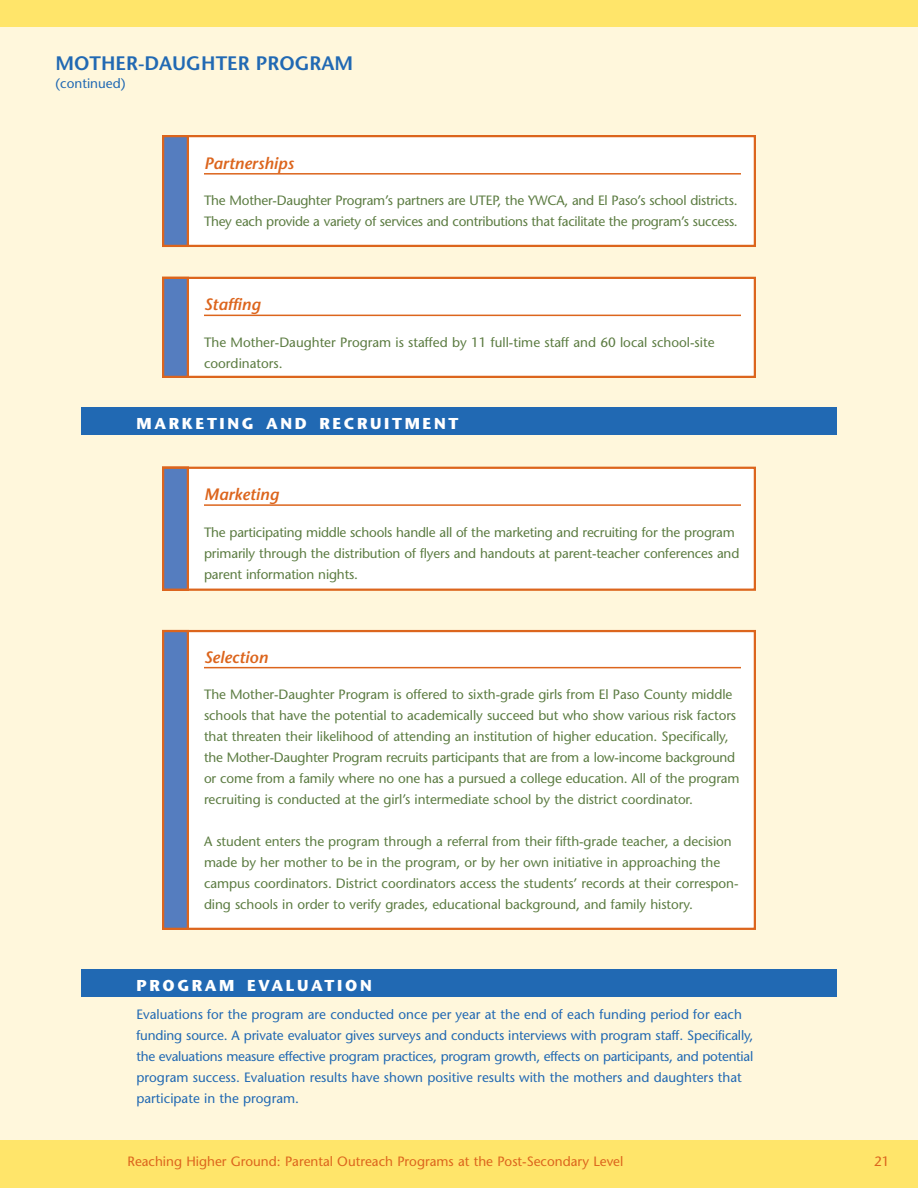
<style>
.page{position:relative;width:918px;height:1188px;background:#fff7dc}
.page>*{position:absolute;margin:0;border:0;box-sizing:border-box;transform-origin:0 0}
.t1{font:600 19.5px "Stone Sans";color:#2169b3}
.t2{font:italic 600 16.5px "Stone Sans";color:#dc651d}
.t3{font:700 15.75px "Stone Sans";letter-spacing:.17em;color:#fff}
.t4{font:13.5px/21px "Stone Sans";letter-spacing:-.005em;color:#5c7c42}
.t5{font:13.5px/21px "Stone Sans";color:#2169b3}
.t6{font:13.5px/21px "Stone Sans";letter-spacing:-.025em;color:#5c7c42}
.t7{font:13.5px "Stone Sans";color:#dc651d}
</style>
<div class="page">
<div style="left:163px;top:136px;width:592px;height:110px;background:#fff"></div>
<div style="left:162px;top:135px;width:594px;height:112px;border:2px solid #dc651d"></div>
<div style="left:163px;top:136px;width:25px;height:110px;background:#557dbf"></div>
<div style="left:162px;top:135px;width:27px;height:112px;border:2px solid #dc651d"></div>
<div style="left:163px;top:278px;width:592px;height:99px;background:#fff"></div>
<div style="left:162px;top:277px;width:594px;height:101px;border:2px solid #dc651d"></div>
<div style="left:163px;top:278px;width:25px;height:99px;background:#557dbf"></div>
<div style="left:162px;top:277px;width:27px;height:101px;border:2px solid #dc651d"></div>
<hr style="left:204px;top:173px;width:537px;height:2px;background:#dc651d">
<hr style="left:204px;top:315px;width:537px;height:1px;background:#dc651d">
<div style="left:163px;top:468px;width:592px;height:122px;background:#fff"></div>
<div style="left:162px;top:467px;width:594px;height:124px;border:2px solid #dc651d"></div>
<div style="left:163px;top:631px;width:592px;height:298px;background:#fff"></div>
<div style="left:162px;top:630px;width:594px;height:300px;border:2px solid #dc651d"></div>
<div style="left:163px;top:631px;width:25px;height:298px;background:#557dbf"></div>
<div style="left:162px;top:630px;width:27px;height:300px;border:2px solid #dc651d"></div>
<div style="left:163px;top:468px;width:25px;height:122px;background:#557dbf"></div>
<div style="left:162px;top:467px;width:27px;height:124px;border:2px solid #dc651d"></div>
<div style="left:81px;top:407px;width:756px;height:28px;background:#2169b3"></div>
<div style="left:81px;top:969px;width:756px;height:28px;background:#2169b3"></div>
<hr style="left:204px;top:504px;width:537px;height:2px;background:#dc651d">
<hr style="left:204px;top:667px;width:537px;height:1px;background:#dc651d">
<div style="left:0;top:1141px;width:918px;height:47px;background:#ffe56a"></div>
<div style="left:0;top:0;width:918px;height:27px;background:#ffe56a"></div>
<h1 class="t1" style="left:56px;top:56px;width:299px">MOTHER-DAUGHTER PROGRAM</h1>
<p class="t5" style="left:56px;top:74px;width:71px">(continued)</p>
<p class="t2" style="left:204px;top:157px;width:91px">Partnerships</p>
<p class="t6" style="left:204px;top:192px;width:535px">The Mother-Daughter Program’s partners are UTEP, the YWCA, and El Paso’s school districts.<br>They each provide a variety of services and contributions that facilitate the program’s success.</p>
<p class="t2" style="left:204px;top:298px;width:58px">Staffing</p>
<p class="t4" style="left:204px;top:333px;width:512px">The Mother-Daughter Program is staffed by 11 full-time staff and 60 local school-site coordinators.</p>
<p class="t3" style="left:136px;top:417px;width:323px">MARKETING AND RECRUITMENT</p>
<p class="t2" style="left:204px;top:488px;width:76px">Marketing</p>
<p class="t4" style="left:204px;top:523px;width:537px">The participating middle schools handle all of the marketing and recruiting for the program primarily through the distribution of flyers and handouts at parent-teacher conferences and parent information nights.</p>
<p class="t2" style="left:204px;top:651px;width:65px">Selection</p>
<p class="t4" style="left:204px;top:686px;width:537px">The Mother-Daughter Program is offered to sixth-grade girls from El Paso County middle schools that have the potential to academically succeed but who show various risk factors that threaten their likelihood of attending an institution of higher education. Specifically, the Mother-Daughter Program recruits participants that are from a low-income background or come from a family where no one has a pursued a college education. All of the program recruiting is conducted at the girl’s intermediate school by the district coordinator.</p>
<p class="t4" style="left:204px;top:833px;width:536px">A student enters the program through a referral from their fifth-grade teacher, a decision made by her mother to be in the program, or by her own initiative in approaching the campus coordinators. District coordinators access the students’ records at their correspon&shy;ding schools in order to verify grades, educational background, and family history.</p>
<p class="t3" style="left:136px;top:979px;width:237px">PROGRAM EVALUATION</p>
<p class="t5" style="left:136px;top:1006px;width:618px">Evaluations for the program are conducted once per year at the end of each funding period for each funding source. A private evaluator gives surveys and conducts interviews with program staff. Specifically, the evaluations measure effective program practices, program growth, effects on participants, and potential program success. Evaluation results have shown positive results with the mothers and daughters that participate in the program.</p>
<p class="t7" style="left:128px;top:1156px;width:497px">Reaching Higher Ground: Parental Outreach Programs at the Post-Secondary Level</p>
<p class="t7" style="left:874px;top:1156px;width:17px">21</p>
</div>
